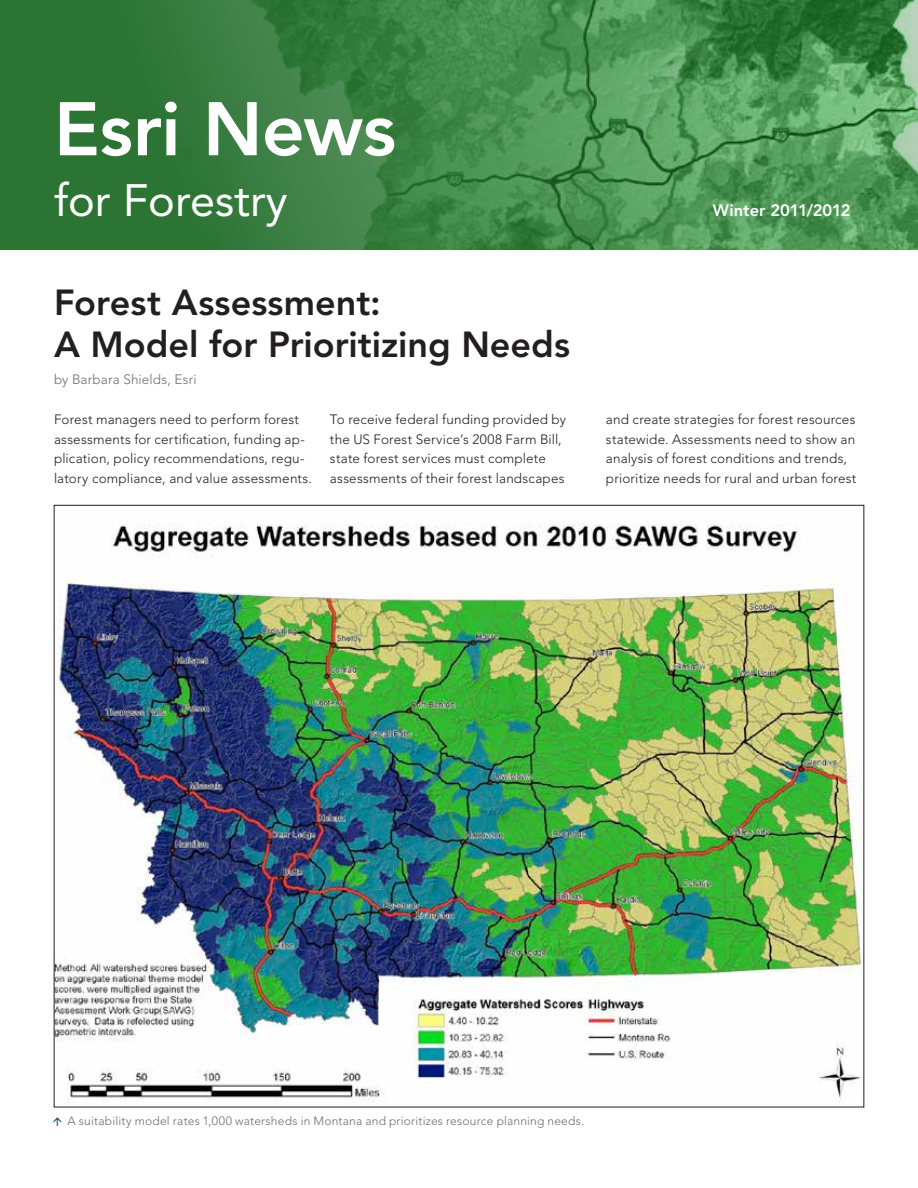
<style>
.page{position:relative;width:918px;height:1188px;background:#fff}
.page>*{position:absolute;margin:0;border:0;box-sizing:border-box;transform-origin:0 0}
.t1{font:800 75px "Avenir LT Std";letter-spacing:-.01em;color:#fff}
.t2{font:45px "Avenir LT Std";color:#fff}
.t3{font:800 36px/42px "Avenir LT Std";color:#231f20}
.t4{font:800 16.5px "Avenir LT Std";letter-spacing:-.005em;color:#fff}
.t5{font:300 13.5px/19.5px "Avenir LT Std";letter-spacing:.01em;color:#231f20}
.t6{font:300 13.5px "Avenir LT Std";letter-spacing:.01em;color:#6d6e71}
.t7{font:300 12px "Avenir LT Std";letter-spacing:.015em;color:#6d6e71}
</style>
<div class="page">
<img style="left:0;top:0;width:918px;height:250px">
<img style="left:56px;top:524px;width:806px;height:579px">
<h1 class="t1" style="left:54px;top:85px;width:344px">Esri News</h1>
<h2 class="t2" style="left:54px;top:174px;width:235px">for Forestry</h2>
<h3 class="t3" style="left:54px;top:282px;width:518px">Forest Assessment:<br>A Model for Prioritizing Needs</h3>
<p class="t6" style="left:54px;top:372px;width:144px">by Barbara Shields, Esri</p>
<p class="t4" style="left:713px;top:201px;width:139px">Winter 2011/2012</p>
<p class="t5" style="left:54px;top:410px;width:259px">Forest managers need to perform forest assessments for certification, funding ap&shy;plication, policy recommendations, regu&shy;latory compliance, and value assessments.</p>
<p class="t5" style="left:330px;top:410px;width:238px">To receive federal funding provided by the US Forest Service’s 2008 Farm Bill, state forest services must complete assessments of their forest landscapes</p>
<p class="t5" style="left:606px;top:410px;width:252px">and create strategies for forest resources statewide. Assessments need to show an analysis of forest conditions and trends, prioritize needs for rural and urban forest</p>
<p class="t7" style="left:68px;top:1114px;width:518px">A suitability model rates 1,000 watersheds in Montana and prioritizes resource planning needs.</p>
</div>
